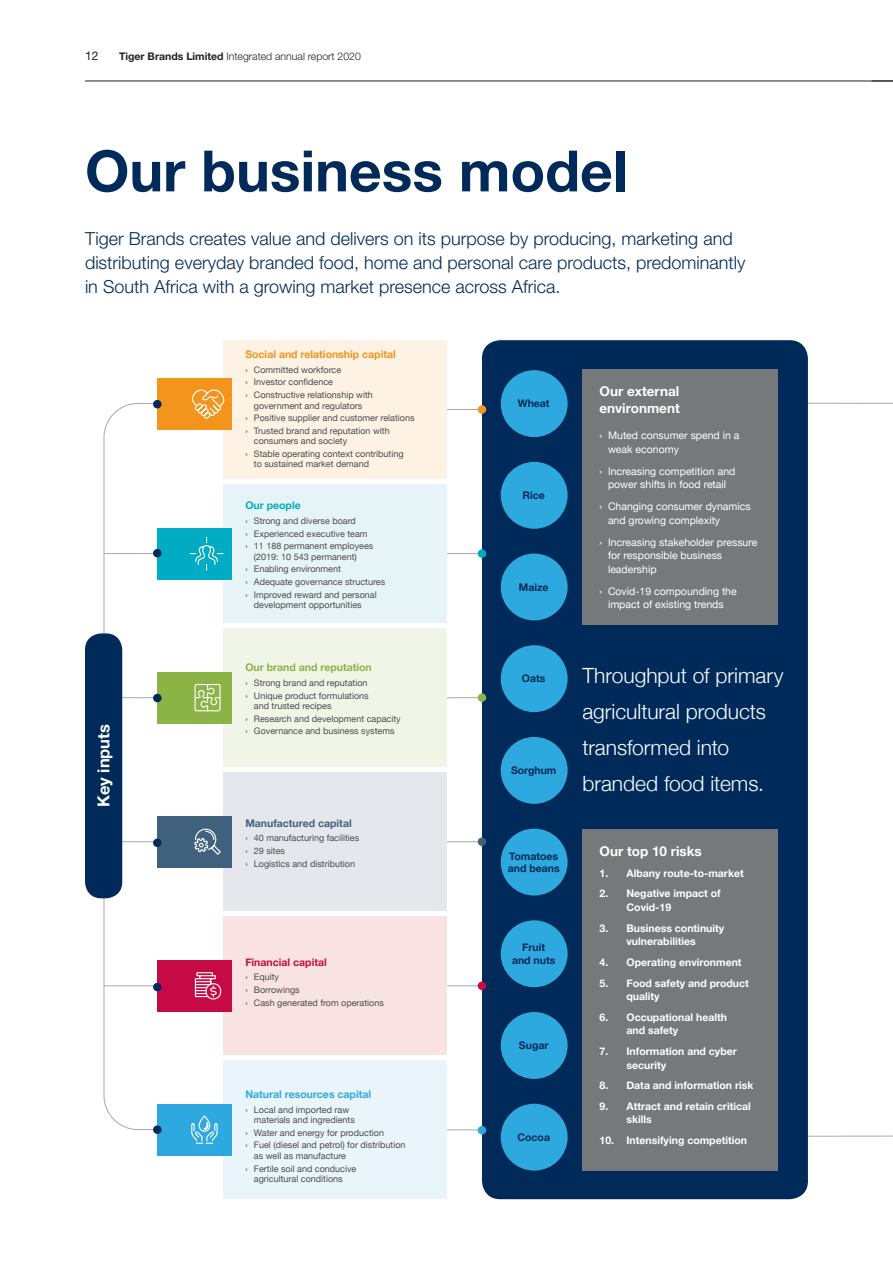
<style>
.page{position:relative;width:893px;height:1263px;background:#fff}
.page>*{position:absolute;margin:0;border:0;box-sizing:border-box;transform-origin:0 0}
.t1{font:700 57px "Helvetica Neue LT Std";color:#002a59}
.t2{font:300 21px/36px "Helvetica Neue";color:#fff}
.t3{font:300 18px/24px "Helvetica Neue LT Std";color:#002a59}
.t4{font:700 16.5px "Helvetica Neue";color:#fff}
.t5{font:700 13.5px/16.5px "Helvetica Neue";color:#fff}
.t6{font:12px "Helvetica Neue LT Std";color:#231f20}
.t7{font:700 10.5px/13.5px "Helvetica Neue";color:#fff}
.t8{font:10.5px/13.5px "Helvetica Neue";color:#fff}
.t9{font:700 10.5px/12.6px "Helvetica Neue";color:#002a59}
.t10{font:300 10.5px "Helvetica Neue LT Std";color:#231f20}
.t11{font:700 10.5px "Helvetica Neue";color:#f3941c}
.t12{font:700 10.5px "Helvetica Neue";color:#2ea9e0}
.t13{font:700 10.5px "Helvetica Neue";color:#8cb345}
.t14{font:700 10.5px "Helvetica Neue";color:#40617d}
.t15{font:700 10.5px "Helvetica Neue";color:#c60a45}
.t16{font:700 10.5px "Helvetica Neue";color:#00acc3}
.t17{font:9px/12.6px "Helvetica Neue";color:#4b4c4d}
.s1{font-weight:700}
</style>
<div class="page">
<hr style="left:85px;top:81px;width:808px;height:1px;background:#231f20">
<svg style="left:103px;top:778px;width:120px;height:352px"></svg>
<svg style="left:103px;top:403px;width:120px;height:375px"></svg>
<hr style="left:380px;top:409px;width:102px;height:1px;background:#a8a9ad">
<hr style="left:104px;top:553px;width:378px;height:1px;background:#a8a9ad">
<hr style="left:104px;top:697px;width:378px;height:1px;background:#a8a9ad">
<hr style="left:104px;top:841px;width:378px;height:1px;background:#a8a9ad">
<hr style="left:104px;top:985px;width:378px;height:1px;background:#a8a9ad">
<hr style="left:272px;top:1129px;width:210px;height:1px;background:#a8a9ad">
<div style="left:223px;top:340px;width:223px;height:139px;background:#fdf2e3"></div>
<div style="left:223px;top:484px;width:223px;height:139px;background:#e6f4f7"></div>
<div style="left:223px;top:628px;width:223px;height:139px;background:#f1f5e8"></div>
<div style="left:223px;top:772px;width:223px;height:139px;background:#e5e7ec"></div>
<div style="left:223px;top:916px;width:223px;height:139px;background:#f8e3e2"></div>
<div style="left:223px;top:1060px;width:223px;height:139px;background:#eaf4fb"></div>
<div style="left:85px;top:633px;width:37px;height:265px;background:#002a59;border-radius:16px"></div>
<div style="left:482px;top:340px;width:326px;height:859px;background:#002a59;border-radius:18px"></div>
<div style="left:157px;top:379px;width:75px;height:51px;background:#f3941c"></div>
<svg style="left:191px;top:389px;width:34px;height:30px"></svg>
<div style="left:157px;top:528px;width:75px;height:51px;background:#00acc3"></div>
<svg style="left:189px;top:536px;width:35px;height:35px"></svg>
<div style="left:157px;top:672px;width:75px;height:51px;background:#8cb345"></div>
<svg style="left:194px;top:683px;width:27px;height:29px"></svg>
<div style="left:157px;top:960px;width:75px;height:51px;background:#c60a45"></div>
<svg style="left:194px;top:972px;width:28px;height:28px"></svg>
<div style="left:157px;top:816px;width:75px;height:51px;background:#40617d"></div>
<svg style="left:194px;top:828px;width:27px;height:27px"></svg>
<div style="left:157px;top:1104px;width:75px;height:51px;background:#2ea9e0"></div>
<svg style="left:191px;top:1116px;width:27px;height:40px"></svg>
<div style="left:153px;top:1125px;width:9px;height:9px;background:#002a59;border-radius:50%"></div>
<div style="left:153px;top:983px;width:9px;height:8px;background:#002a59;border-radius:50%"></div>
<div style="left:153px;top:838px;width:9px;height:9px;background:#002a59;border-radius:50%"></div>
<div style="left:153px;top:694px;width:9px;height:8px;background:#002a59;border-radius:50%"></div>
<div style="left:153px;top:549px;width:9px;height:8px;background:#002a59;border-radius:50%"></div>
<div style="left:153px;top:400px;width:9px;height:8px;background:#002a59;border-radius:50%"></div>
<div style="left:478px;top:405px;width:8px;height:9px;background:#f3941c;border-radius:50%"></div>
<div style="left:478px;top:549px;width:8px;height:9px;background:#00acc3;border-radius:50%"></div>
<div style="left:478px;top:693px;width:8px;height:9px;background:#8cb345;border-radius:50%"></div>
<div style="left:478px;top:837px;width:8px;height:9px;background:#40617d;border-radius:50%"></div>
<div style="left:478px;top:981px;width:8px;height:9px;background:#c60a45;border-radius:50%"></div>
<div style="left:478px;top:1126px;width:8px;height:8px;background:#2ea9e0;border-radius:50%"></div>
<div style="left:582px;top:829px;width:196px;height:342px;background:#76787b"></div>
<div style="left:582px;top:370px;width:196px;height:255px;background:#76787b"></div>
<div style="left:501px;top:370px;width:67px;height:67px;background:#2ea9e0;border-radius:50%"></div>
<div style="left:501px;top:462px;width:67px;height:67px;background:#2ea9e0;border-radius:50%"></div>
<div style="left:501px;top:829px;width:67px;height:66px;background:#2ea9e0;border-radius:50%"></div>
<div style="left:501px;top:920px;width:67px;height:67px;background:#2ea9e0;border-radius:50%"></div>
<div style="left:501px;top:1012px;width:67px;height:67px;background:#2ea9e0;border-radius:50%"></div>
<div style="left:501px;top:1104px;width:67px;height:66px;background:#2ea9e0;border-radius:50%"></div>
<div style="left:501px;top:737px;width:67px;height:67px;background:#2ea9e0;border-radius:50%"></div>
<div style="left:501px;top:645px;width:67px;height:67px;background:#2ea9e0;border-radius:50%"></div>
<div style="left:501px;top:553px;width:67px;height:67px;background:#2ea9e0;border-radius:50%"></div>
<h3 class="t6" style="left:85px;top:48px;width:15px">12</h3>
<p class="t10" style="left:119px;top:49px;width:243px"><span class="s1">Tiger Brands Limited</span> Integrated annual report 2020</p>
<h1 class="t1" style="left:85px;top:136px;width:544px">Our business model</h1>
<h3 class="t3" style="left:85px;top:226px;width:662px">Tiger Brands creates value and delivers on its purpose by producing, marketing and distributing everyday branded food, home and personal care products, predominantly in South Africa with a growing market presence across Africa.</h3>
<h3 class="t4" style="left:91px;top:807px;width:85px;rotate:-90deg">Key inputs</h3>
<p class="t11" style="left:245px;top:346px;width:152px">Social and relationship capital</p>
<p class="t17" style="left:245px;top:364px;width:129px">› Committed workforce<br>› Investor confidence<br>› Constructive relationship with</p>
<p class="t17" style="left:245px;top:400px;width:171px;text-indent:9px">government and regulators<br>› Positive supplier and customer relations › Trusted brand and reputation with</p>
<p class="t17" style="left:245px;top:435px;width:160px;text-indent:9px">consumers and society<br>› Stable operating context contributing</p>
<p class="t17" style="left:254px;top:458px;width:117px">to sustained market demand</p>
<p class="t16" style="left:245px;top:497px;width:57px">Our people</p>
<p class="t17" style="left:245px;top:515px;width:130px">› Strong and diverse board<br>› Experienced executive team<br>› 11 188 permanent employees</p>
<p class="t17" style="left:245px;top:551px;width:141px;text-indent:9px">(2019: 10 543 permanent)<br>› Enabling environment<br>› Adequate governance structures › Improved reward and personal</p>
<p class="t17" style="left:254px;top:599px;width:109px">development opportunities</p>
<p class="t13" style="left:245px;top:659px;width:128px">Our brand and reputation</p>
<p class="t17" style="left:245px;top:677px;width:125px">› Strong brand and reputation › Unique product formulations</p>
<p class="t17" style="left:245px;top:700px;width:157px;text-indent:9px">and trusted recipes<br>› Research and development capacity › Governance and business systems</p>
<p class="t14" style="left:245px;top:815px;width:108px">Manufactured capital</p>
<p class="t17" style="left:245px;top:832px;width:115px">› 40 manufacturing facilities › 29 sites<br>› Logistics and distribution</p>
<p class="t15" style="left:245px;top:953px;width:83px">Financial capital</p>
<p class="t17" style="left:245px;top:971px;width:140px">› Equity<br>› Borrowings<br>› Cash generated from operations</p>
<p class="t12" style="left:245px;top:1086px;width:127px">Natural resources capital</p>
<p class="t17" style="left:254px;top:1105px;width:103px;line-height:10.5px;text-indent:-9px">› Local and imported raw materials and ingredients</p>
<p class="t17" style="left:245px;top:1127px;width:162px">› Water and energy for production<br>› Fuel (diesel and petrol) for distribution</p>
<p class="t17" style="left:245px;top:1150px;width:113px;text-align:center">as well as manufacture<br>› Fertile soil and conducive</p>
<p class="t17" style="left:254px;top:1173px;width:90px">agricultural conditions</p>
<p class="t9" style="left:518px;top:398px;width:33px">Wheat</p>
<p class="t9" style="left:523px;top:489px;width:24px">Rice</p>
<p class="t9" style="left:519px;top:581px;width:31px">Maize</p>
<h3 class="t5" style="left:599px;top:384px;width:82px">Our external environment</h3>
<p class="t8" style="left:608px;top:429px;width:133px;text-indent:-9px">› Muted consumer spend in a weak economy</p>
<p class="t8" style="left:599px;top:465px;width:137px;text-align:center">› Increasing competition and power shifts in food retail</p>
<p class="t8" style="left:608px;top:500px;width:144px;text-indent:-9px">› Changing consumer dynamics and growing complexity</p>
<p class="t8" style="left:608px;top:536px;width:151px;text-indent:-9px">› Increasing stakeholder pressure for responsible business leadership</p>
<p class="t8" style="left:599px;top:585px;width:139px;text-align:center">› Covid-19 compounding the impact of existing trends</p>
<p class="t9" style="left:522px;top:673px;width:25px">Oats</p>
<p class="t9" style="left:511px;top:764px;width:47px">Sorghum</p>
<p class="t9" style="left:508px;top:850px;width:53px">Tomatoes and beans</p>
<p class="t9" style="left:512px;top:941px;width:45px;text-align:center">Fruit and nuts</p>
<p class="t9" style="left:519px;top:1039px;width:31px">Sugar</p>
<p class="t9" style="left:517px;top:1131px;width:34px">Cocoa</p>
<h2 class="t2" style="left:582px;top:656px;width:202px">Throughput of primary agricultural products transformed into branded food items.</h2>
<h3 class="t5" style="left:599px;top:843px;width:104px">Our top 10 risks</h3>
<p class="t7" style="left:599px;top:866px;width:146px">1. Albany route-to-market</p>
<p class="t7" style="left:626px;top:887px;width:96px;text-indent:-27px">2. Negative impact of<br>Covid-19</p>
<p class="t7" style="left:599px;top:921px;width:126px;text-align:center">3. Business continuity vulnerabilities</p>
<p class="t7" style="left:599px;top:955px;width:144px">4. Operating environment</p>
<p class="t7" style="left:626px;top:976px;width:124px;text-indent:-27px">5. Food safety and product quality</p>
<p class="t7" style="left:626px;top:1010px;width:102px;text-indent:-27px">6. Occupational health and safety</p>
<p class="t7" style="left:626px;top:1045px;width:112px;text-indent:-27px">7. Information and cyber security</p>
<p class="t7" style="left:599px;top:1079px;width:155px">8. Data and information risk</p>
<p class="t7" style="left:626px;top:1100px;width:126px;text-indent:-27px">9. Attract and retain critical skills</p>
<p class="t7" style="left:599px;top:1134px;width:149px">10. Intensifying competition</p>
</div>
